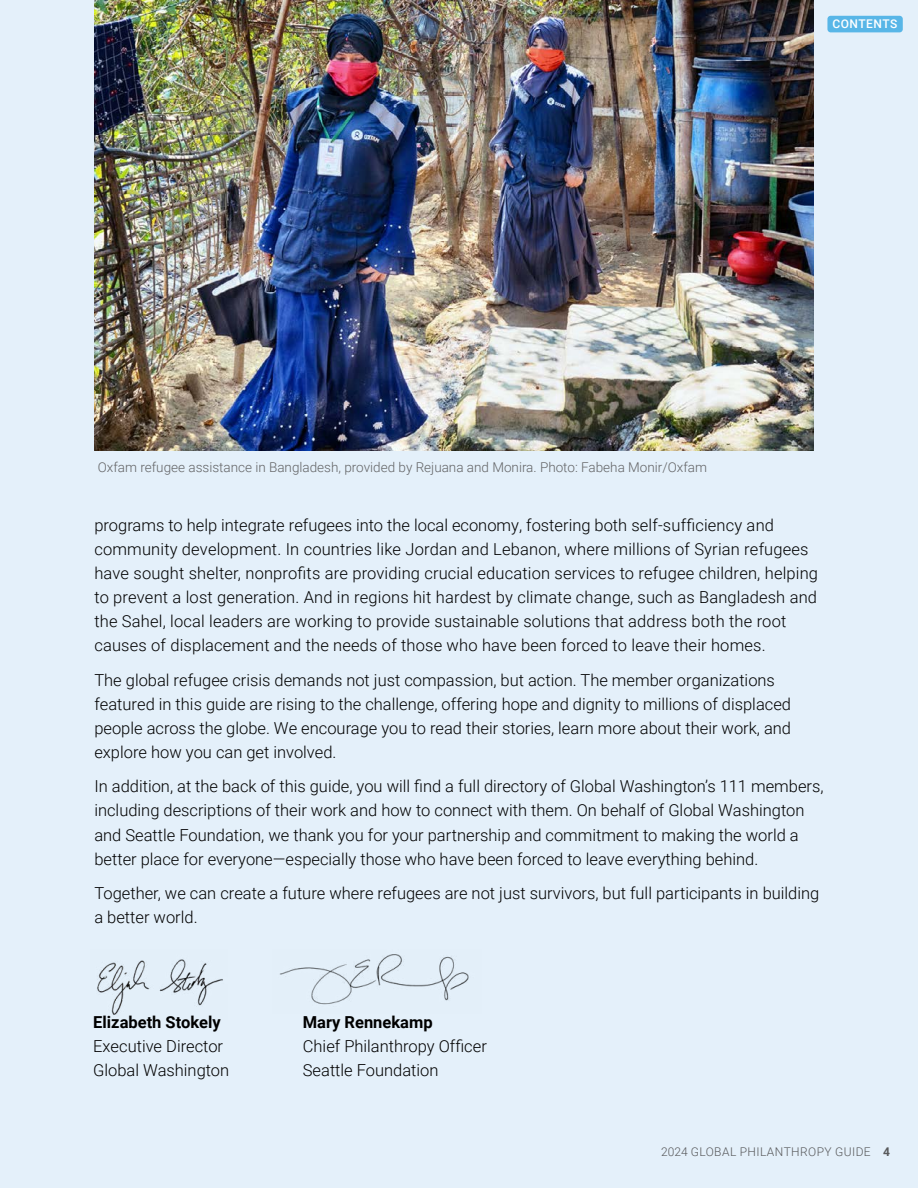
<style>
.page{position:relative;width:918px;height:1188px;background:#e4f0fa}
.page>*{position:absolute;margin:0;border:0;box-sizing:border-box;transform-origin:0 0}
.t1{font:300 16.5px/24px "Roboto";color:#000}
.t2{font:700 16.5px "Roboto";color:#000}
.t3{font:300 13.5px "Roboto";color:#636466}
.t4{font:300 12px "Roboto";letter-spacing:.035em;color:#58595b}
.t5{font:500 12px "Roboto";letter-spacing:.035em;color:#fff}
.s1{font-weight:700}
</style>
<div class="page">
<img style="left:279px;top:954px;width:190px;height:51px">
<img style="left:94px;top:0;width:719px;height:450px">
<div style="left:827px;top:16px;width:76px;height:16px;background:#58b6e7;border-radius:3px"></div>
<img style="left:97px;top:959px;width:126px;height:56px">
<p class="t5" style="left:833px;top:16px;width:66px">CONTENTS</p>
<p class="t3" style="left:98px;top:458px;width:611px">Oxfam refugee assistance in Bangladesh, provided by Rejuana and Monira. Photo: Fabeha Monir/Oxfam</p>
<p class="t1" style="left:94px;top:512px;width:725px">programs to help integrate refugees into the local economy, fostering both self-sufficiency and community development. In countries like Jordan and Lebanon, where millions of Syrian refugees have sought shelter, nonprofits are providing crucial education services to refugee children, helping to prevent a lost generation. And in regions hit hardest by climate change, such as Bangladesh and the Sahel, local leaders are working to provide sustainable solutions that address both the root causes of displacement and the needs of those who have been forced to leave their homes.</p>
<p class="t1" style="left:94px;top:667px;width:698px">The global refugee crisis demands not just compassion, but action. The member organizations featured in this guide are rising to the challenge, offering hope and dignity to millions of displaced people across the globe. We encourage you to read their stories, learn more about their work, and explore how you can get involved.</p>
<p class="t1" style="left:94px;top:774px;width:731px">In addition, at the back of this guide, you will find a full directory of Global Washington’s 111 members, including descriptions of their work and how to connect with them. On behalf of Global Washington and Seattle Foundation, we thank you for your partnership and commitment to making the world a better place for everyone—especially those who have been forced to leave everything behind.</p>
<p class="t1" style="left:94px;top:881px;width:726px">Together, we can create a future where refugees are not just survivors, but full participants in building a better world.</p>
<p class="t2" style="left:93px;top:1011px;width:129px">Elizabeth Stokely</p>
<p class="t1" style="left:93px;top:1034px;width:138px">Executive Director<br>Global Washington</p>
<p class="t2" style="left:303px;top:1011px;width:131px">Mary Rennekamp</p>
<p class="t1" style="left:303px;top:1034px;width:186px">Chief Philanthropy Officer<br>Seattle Foundation</p>
<p class="t4" style="left:661px;top:1143px;width:231px">2024 GLOBAL PHILANTHROPY GUIDE <span class="s1">4</span></p>
</div>
